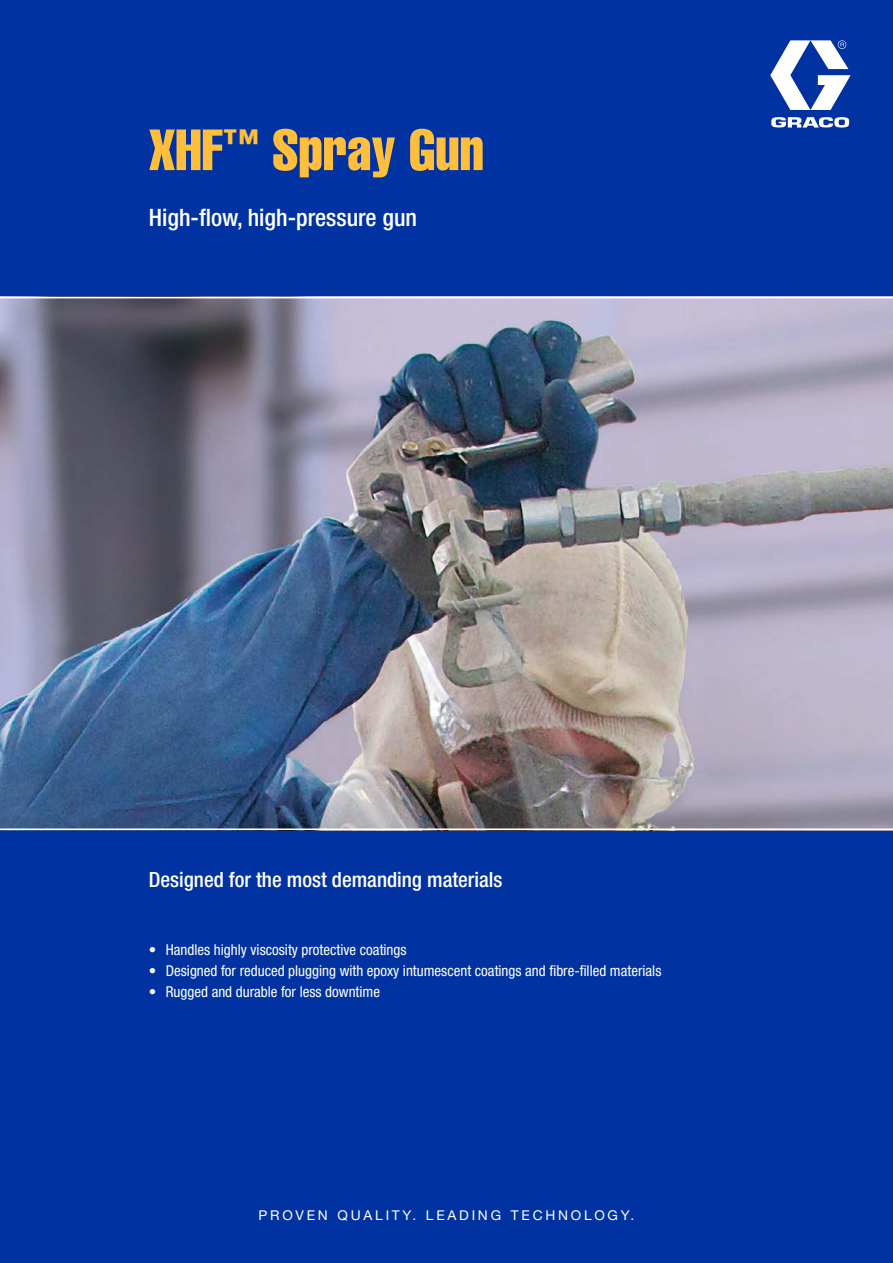
<style>
.page{position:relative;width:893px;height:1263px;background:#0033a1}
.page>*{position:absolute;margin:0;border:0;box-sizing:border-box;transform-origin:0 0}
.t1{font:57px "Helvetica LT Std Comp";color:#ffbf3c}
.t2{font:500 condensed 24px "Helvetica Neue LT Std";color:#fff}
.t3{font:500 condensed 21px "Helvetica Neue LT Std";color:#fff}
.t4{font:condensed 15px "Helvetica Neue LT Std";color:#fff}
.t5{font:13.5px "Helvetica Neue LT Std";letter-spacing:.2em;color:#fff}
</style>
<div class="page">
<img style="left:0;top:298px;width:893px;height:530px">
<svg style="left:770px;top:40px;width:81px;height:88px"></svg>
<hr style="left:0;top:297px;width:893px;height:1px;background:#fff">
<hr style="left:0;top:828px;width:893px;height:2px;background:#fff">
<h1 class="t1" style="left:149px;top:114px;width:337px">XHF<sup>™</sup> Spray Gun</h1>
<h2 class="t2" style="left:149px;top:203px;width:270px">High-flow, high-pressure gun</h2>
<h3 class="t3" style="left:149px;top:867px;width:355px">Designed for the most demanding materials</h3>
<p class="t4" style="left:149px;top:941px;width:259px">• Handles highly viscosity protective coatings</p>
<p class="t4" style="left:149px;top:962px;width:514px">• Designed for reduced plugging with epoxy intumescent coatings and fibre-filled materials</p>
<p class="t4" style="left:149px;top:983px;width:233px">• Rugged and durable for less downtime</p>
<p class="t5" style="left:259px;top:1207px;width:377px">PROVEN QUALITY. LEADING TECHNOLOGY.</p>
</div>
